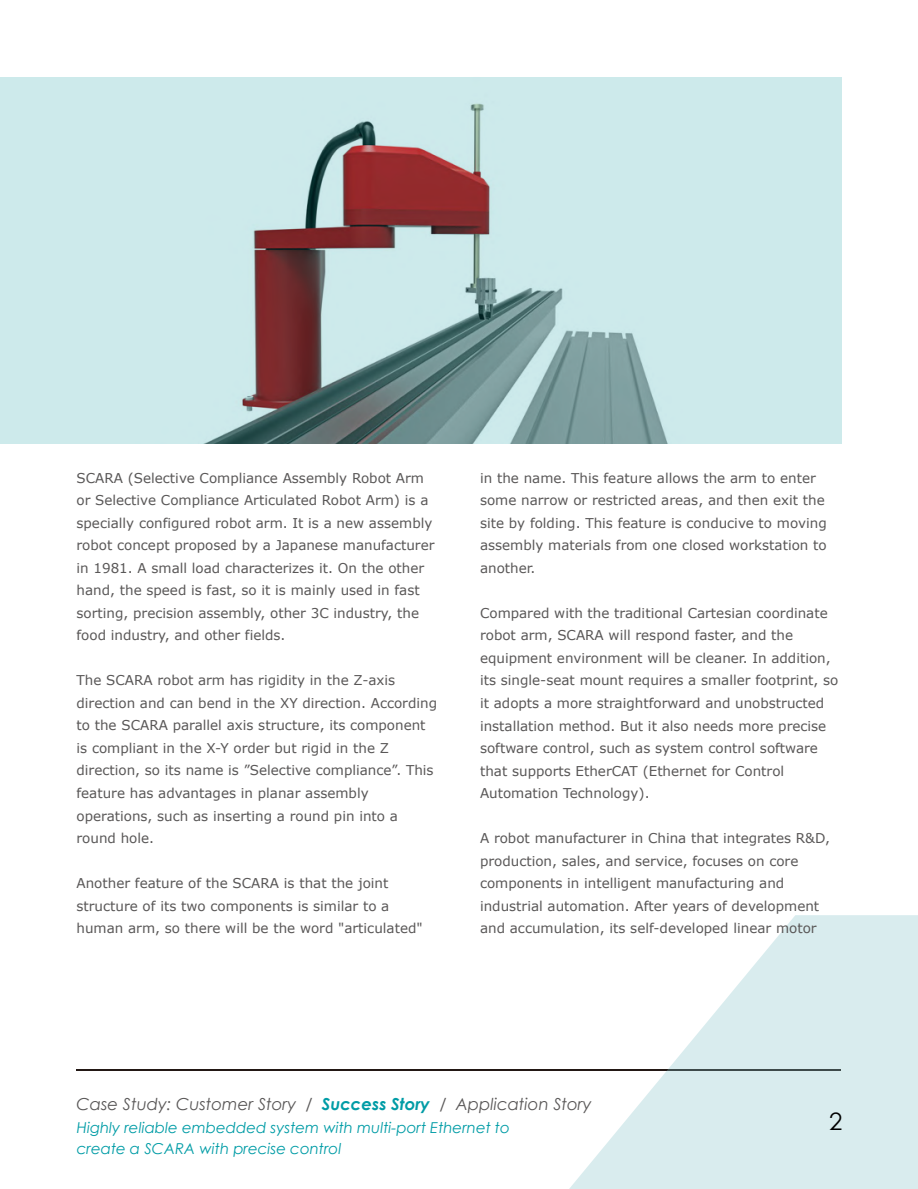
<style>
.page{position:relative;width:918px;height:1189px;background:#fff}
.page>*{position:absolute;margin:0;border:0;box-sizing:border-box;transform-origin:0 0}
.t1{font:24px "Century Gothic";color:#000}
.t2{font:italic 16.5px "Century Gothic";color:#595757}
.t3{font:italic 15px "Century Gothic";color:#009ca6}
.t4{font:13.5px/22.5px "Verdana";color:#595757}
.s1{font-weight:700;color:#009ca6}
</style>
<div class="page">
<hr style="left:77px;top:1068px;width:764px;height:2px;background:#231815">
<svg style="left:569px;top:915px;width:349px;height:273px;fill:#d9ecee"></svg>
<svg style="left:0;top:77px;width:841px;height:366px;background:#b9cdce"></svg>
<p class="t4" style="left:77px;top:466px;width:360px">SCARA (Selective Compliance Assembly Robot Arm or Selective Compliance Articulated Robot Arm) is a specially configured robot arm. It is a new assembly robot concept proposed by a Japanese manufacturer in 1981. A small load characterizes it. On the other hand, the speed is fast, so it is mainly used in fast sorting, precision assembly, other 3C industry, the food industry, and other fields.</p>
<p class="t4" style="left:77px;top:669px;width:362px">The SCARA robot arm has rigidity in the Z-axis direction and can bend in the XY direction. According to the SCARA parallel axis structure, its component is compliant in the X-Y order but rigid in the Z direction, so its name is ”Selective compliance”. This feature has advantages in planar assembly operations, such as inserting a round pin into a round hole.</p>
<p class="t4" style="left:77px;top:871px;width:348px">Another feature of the SCARA is that the joint structure of its two components is similar to a human arm, so there will be the word "articulated"</p>
<p class="t4" style="left:480px;top:466px;width:348px">in the name. This feature allows the arm to enter some narrow or restricted areas, and then exit the site by folding. This feature is conducive to moving assembly materials from one closed workstation to another.</p>
<p class="t4" style="left:480px;top:601px;width:360px">Compared with the traditional Cartesian coordinate robot arm, SCARA will respond faster, and the equipment environment will be cleaner. In addition, its single-seat mount requires a smaller footprint, so it adopts a more straightforward and unobstructed installation method. But it also needs more precise software control, such as system control software that supports EtherCAT (Ethernet for Control Automation Technology).</p>
<p class="t4" style="left:480px;top:826px;width:352px">A robot manufacturer in China that integrates R&amp;D, production, sales, and service, focuses on core components in intelligent manufacturing and industrial automation. After years of development and accumulation, its self-developed linear motor</p>
<p class="t2" style="left:77px;top:1091px;width:517px">Case Study: Customer Story / <span class="s1">Success Story</span> / Application Story</p>
<p class="t3" style="left:77px;top:1116px;width:435px">Highly reliable embedded system with multi-port Ethernet to</p>
<h1 class="t1" style="left:829px;top:1104px;width:15px">2</h1>
<p class="t3" style="left:77px;top:1137px;width:266px">create a SCARA with precise control</p>
</div>
